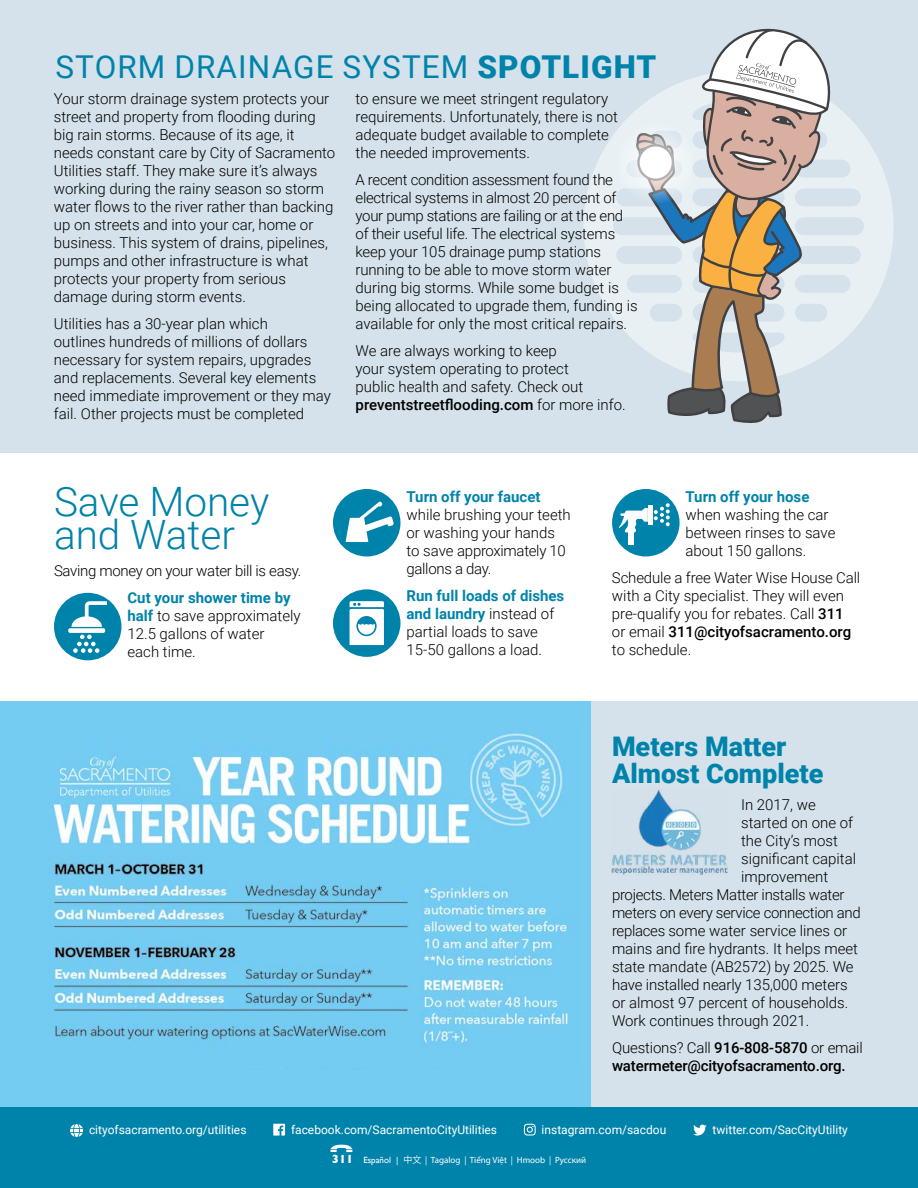
<style>
.page{position:relative;width:918px;height:1188px;background:#fff}
.page>*{position:absolute;margin:0;border:0;box-sizing:border-box;transform-origin:0 0}
.t1{font:300 40.5px/33px "Roboto";color:#0083aa}
.t2{font:31.5px "Roboto";letter-spacing:.035em;color:#0083aa}
.t3{font:900 27px/27px "Roboto";color:#0083aa}
.t4{font:300 15px/18px "Roboto";color:#000}
.t5{font:300 15px "Roboto";letter-spacing:-.02em;color:#000}
.t6{font:500 15px/18px "Roboto";letter-spacing:-.01em;color:#000}
.t7{font:700 15px "Roboto";color:#0083aa}
.t8{font:12px "Roboto";color:#fff}
.t9{font:9px "Myriad Pro";color:#fff}
.s1{font-weight:900}
.s2{font-weight:500}
.s3{font-weight:700;color:#0083aa}
.s4{font-weight:300}
.s5{font-family:"Gill Sans";font-weight:700;font-size:12px}
.s6{font-family:"Gill Sans"}
.s7{font-family:"Koz Go Pr 6 N"}
</style>
<div class="page">
<div style="left:591px;top:701px;width:327px;height:406px;background:#d5e2eb"></div>
<div style="left:0;top:701px;width:591px;height:406px;background:#74ccf3"></div>
<div style="left:0;top:1107px;width:918px;height:81px;background:#0083aa"></div>
<svg style="left:70px;top:1124px;width:13px;height:13px"></svg>
<svg style="left:273px;top:1124px;width:12px;height:12px"></svg>
<svg style="left:524px;top:1124px;width:12px;height:12px"></svg>
<svg style="left:693px;top:1125px;width:14px;height:11px"></svg>
<svg style="left:330px;top:1145px;width:22px;height:7px"></svg>
<img style="left:612px;top:790px;width:116px;height:85px">
<img style="left:48px;top:732px;width:521px;height:316px">
<div style="left:333px;top:489px;width:67px;height:67px;background:#0083aa;border-radius:50%"></div>
<div style="left:612px;top:489px;width:68px;height:67px;background:#0083aa;border-radius:50%"></div>
<div style="left:54px;top:593px;width:68px;height:67px;background:#0083aa;border-radius:50%"></div>
<div style="left:333px;top:589px;width:67px;height:68px;background:#0083aa;border-radius:50%"></div>
<svg style="left:73px;top:635px;width:26px;height:18px"></svg>
<div style="left:68px;top:628px;width:37px;height:5px;background:#fff;border-radius:2px"></div>
<svg style="left:71px;top:601px;width:36px;height:26px"></svg>
<svg style="left:350px;top:601px;width:34px;height:44px"></svg>
<svg style="left:346px;top:501px;width:48px;height:41px"></svg>
<hr style="left:648px;top:505px;width:4px;height:19px;background:#fff">
<svg style="left:619px;top:508px;width:29px;height:24px"></svg>
<div style="left:628px;top:532px;width:5px;height:13px;background:#fff"></div>
<svg style="left:654px;top:503px;width:16px;height:23px"></svg>
<div style="left:0;top:0;width:918px;height:453px;background:#d5e2eb"></div>
<svg style="left:584px;top:105px;width:310px;height:242px;fill:#e9f0f4"></svg>
<svg style="left:634px;top:28px;width:201px;height:395px"></svg>
<svg style="left:614px;top:121px;width:83px;height:83px;background:#dde2e7"></svg>
<h2 class="t2" style="left:55px;top:45px;width:602px">STORM DRAINAGE SYSTEM <span class="s1">SPOTLIGHT</span></h2>
<p class="t4" style="left:54px;top:89px;width:283px">Your storm drainage system protects your street and property from flooding during big rain storms. Because of its age, it needs constant care by City of Sacramento Utilities staff. They make sure it’s always working during the rainy season so storm water flows to the river rather than backing up on streets and into your car, home or business. This system of drains, pipelines, pumps and other infrastructure is what protects your property from serious damage during storm events.</p>
<p class="t4" style="left:54px;top:314px;width:279px">Utilities has a 30-year plan which<br>outlines hundreds of millions of dollars necessary for system repairs, upgrades and replacements. Several key elements need immediate improvement or they may fail. Other projects must be completed</p>
<p class="t4" style="left:356px;top:89px;width:264px">to ensure we meet stringent regulatory requirements. Unfortunately, there is not adequate budget available to complete the needed improvements.</p>
<p class="t4" style="left:356px;top:170px;width:284px">A recent condition assessment found the electrical systems in almost 20 percent of your pump stations are failing or at the end of their useful life. The electrical systems keep your 105 drainage pump stations running to be able to move storm water during big storms. While some budget is being allocated to upgrade them, funding is available for only the most critical repairs.</p>
<p class="t4" style="left:356px;top:341px;width:272px">We are always working to keep<br>your system operating to protect<br>public health and safety. Check out <span class="s2">preventstreetflooding.com</span> for more info.</p>
<h1 class="t1" style="left:54px;top:484px;width:217px">Save Money and Water</h1>
<p class="t5" style="left:54px;top:561px;width:249px">Saving money on your water bill is easy.</p>
<p class="t4" style="left:128px;top:588px;width:175px"><span class="s3">Cut your shower time by half</span> to save approximately<br>12.5 gallons of water<br>each time.</p>
<p class="t7" style="left:406px;top:486px;width:136px">Turn off your faucet</p>
<p class="t4" style="left:406px;top:505px;width:166px">while brushing your teeth or washing your hands to save approximately 10 gallons a day.</p>
<p class="t4" style="left:406px;top:586px;width:159px"><span class="s3">Run full loads of dishes and laundry</span> instead of partial loads to save<br>15-50 gallons a load.</p>
<p class="t7" style="left:686px;top:486px;width:125px">Turn off your hose</p>
<p class="t4" style="left:686px;top:505px;width:151px">when washing the car between rinses to save about 150 gallons.</p>
<p class="t4" style="left:612px;top:568px;width:250px">Schedule a free Water Wise House Call with a City specialist. They will even pre-qualify you for rebates. Call <span class="s2">311 </span>or email <span class="s2">311@cityofsacramento.org </span>to schedule.</p>
<h3 class="t3" style="left:612px;top:732px;width:213px">Meters Matter<br>Almost Complete</h3>
<p class="t4" style="left:741px;top:795px;width:76px">In 2017, we</p>
<p class="t4" style="left:741px;top:813px;width:114px">started on one of</p>
<p class="t4" style="left:741px;top:831px;width:98px">the City’s most</p>
<p class="t4" style="left:741px;top:849px;width:117px">significant capital</p>
<p class="t4" style="left:741px;top:867px;width:89px">improvement</p>
<p class="t5" style="left:612px;top:884px;width:234px">projects. Meters Matter installs water</p>
<p class="t5" style="left:612px;top:902px;width:250px">meters on every service connection and</p>
<p class="t4" style="left:612px;top:921px;width:237px">replaces some water service lines or</p>
<p class="t4" style="left:612px;top:939px;width:248px">mains and fire hydrants. It helps meet</p>
<p class="t4" style="left:612px;top:957px;width:243px">state mandate (AB2572) by 2025. We</p>
<p class="t4" style="left:612px;top:975px;width:237px">have installed nearly 135,000 meters</p>
<p class="t4" style="left:612px;top:993px;width:238px">or almost 97 percent of households.</p>
<p class="t4" style="left:612px;top:1011px;width:199px">Work continues through 2021.</p>
<p class="t6" style="left:612px;top:1038px;width:252px"><span class="s4">Questions? Call</span> 916-808-5870 <span class="s4">or email </span>watermeter@cityofsacramento.org.</p>
<p class="t8" style="left:89px;top:1121px;width:159px">cityofsacramento.org/utilities</p>
<p class="t8" style="left:291px;top:1121px;width:208px">facebook.com/SacramentoCityUtilities</p>
<p class="t8" style="left:542px;top:1121px;width:126px">instagram.com/sacdou</p>
<p class="t8" style="left:713px;top:1121px;width:137px">twitter.com/SacCityUtility</p>
<p class="t9" style="left:332px;top:1154px;width:256px"><span class="s5">311</span> <span class="s6">Español |</span> <span class="s7">中文</span> | Tagalog | Tiếng Việt | Hmoob | Pусский</p>
</div>
